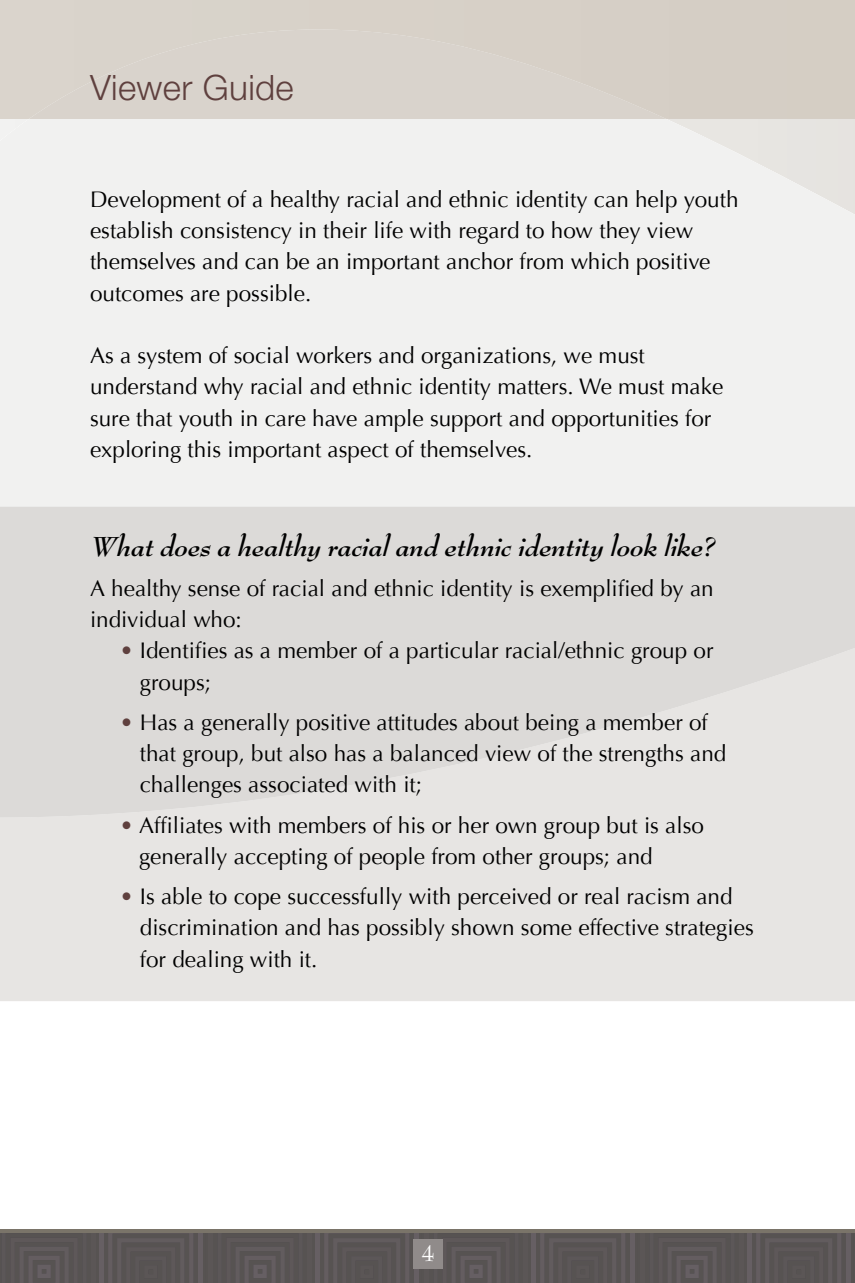
<style>
.page{position:relative;width:855px;height:1283px;background:#fff}
.page>*{position:absolute;margin:0;border:0;box-sizing:border-box;transform-origin:0 0}
.t1{font:300 35px "Helvetica Neue";letter-spacing:.01em;color:#5f403e}
.t2{font:italic 700 30px "Bernhard Modern Std";color:#000}
.t3{font:25.25px "Bernhard Modern Std";color:#fff}
.t4{font:22.5px/31.2px "Optima";color:#000}
.s1{color:#5f403e}
</style>
<div class="page">
<div style="left:0;top:215px;width:854px;height:292px;background:#f1f1f0"></div>
<svg style="left:0;top:119px;width:854px;height:96px"></svg>
<hr style="left:203px;top:1230px;width:2px;height:52px;background:#575352">
<div style="left:198px;top:1230px;width:5px;height:52px;background:#665f63"></div>
<svg style="left:0;top:1232px;width:198px;height:50px"></svg>
<hr style="left:419px;top:1230px;width:2px;height:52px;background:#575352">
<div style="left:414px;top:1230px;width:5px;height:52px;background:#665f63"></div>
<svg style="left:205px;top:1232px;width:209px;height:50px"></svg>
<hr style="left:635px;top:1230px;width:2px;height:52px;background:#575352">
<div style="left:630px;top:1230px;width:5px;height:52px;background:#665f63"></div>
<svg style="left:421px;top:1232px;width:209px;height:50px"></svg>
<hr style="left:851px;top:1230px;width:2px;height:52px;background:#575352">
<div style="left:846px;top:1230px;width:5px;height:52px;background:#665f63"></div>
<svg style="left:637px;top:1232px;width:209px;height:50px"></svg>
<hr style="left:0;top:1229px;width:855px;height:3px;background:#7a7469">
<div style="left:414px;top:1239px;width:29px;height:29px;background:#908b8a"></div>
<svg style="left:854px;top:119px;width:1px;height:388px"></svg>
<svg style="left:853px;top:1232px;width:2px;height:50px"></svg>
<div style="left:0;top:817px;width:855px;height:184px;background:#e7e5e3"></div>
<svg style="left:0;top:507px;width:855px;height:310px;fill:#dcdad8"></svg>
<div style="left:0;top:0;width:855px;height:119px;background:#d9d3cb"></div>
<h1 class="t1" style="left:90px;top:66px;width:205px">Viewer Guide</h1>
<p class="t4" style="left:90px;top:184px;width:650px">Development of a healthy racial and ethnic identity can help youth establish consistency in their life with regard to how they view themselves and can be an important anchor from which positive outcomes are possible.</p>
<p class="t4" style="left:90px;top:340px;width:635px">As a system of social workers and organizations, we must understand why racial and ethnic identity matters. We must make sure that youth in care have ample support and opportunities for exploring this important aspect of themselves.</p>
<h2 class="t2" style="left:90px;top:529px;width:627px">What does a healthy racial and ethnic identity look like?</h2>
<p class="t4" style="left:90px;top:573px;width:625px">A healthy sense of racial and ethnic identity is exemplified by an individual who:</p>
<p class="t4" style="left:140px;top:635px;width:575px;text-indent:-20px"><span class="s1">•</span> Identifies as a member of a particular racial/ethnic group or groups;</p>
<p class="t4" style="left:140px;top:707px;width:588px;text-indent:-20px"><span class="s1">•</span> Has a generally positive attitudes about being a member of that group, but also has a balanced view of the strengths and challenges associated with it;</p>
<p class="t4" style="left:139px;top:809px;width:566px;text-indent:-19px"><span class="s1">•</span> Affiliates with members of his or her own group but is also generally accepting of people from other groups; and</p>
<p class="t4" style="left:140px;top:881px;width:615px;text-indent:-20px"><span class="s1">•</span> Is able to cope successfully with perceived or real racism and discrimination and has possibly shown some effective strategies for dealing with it.</p>
<p class="t3" style="left:421px;top:1239px;width:15px">4</p>
</div>
